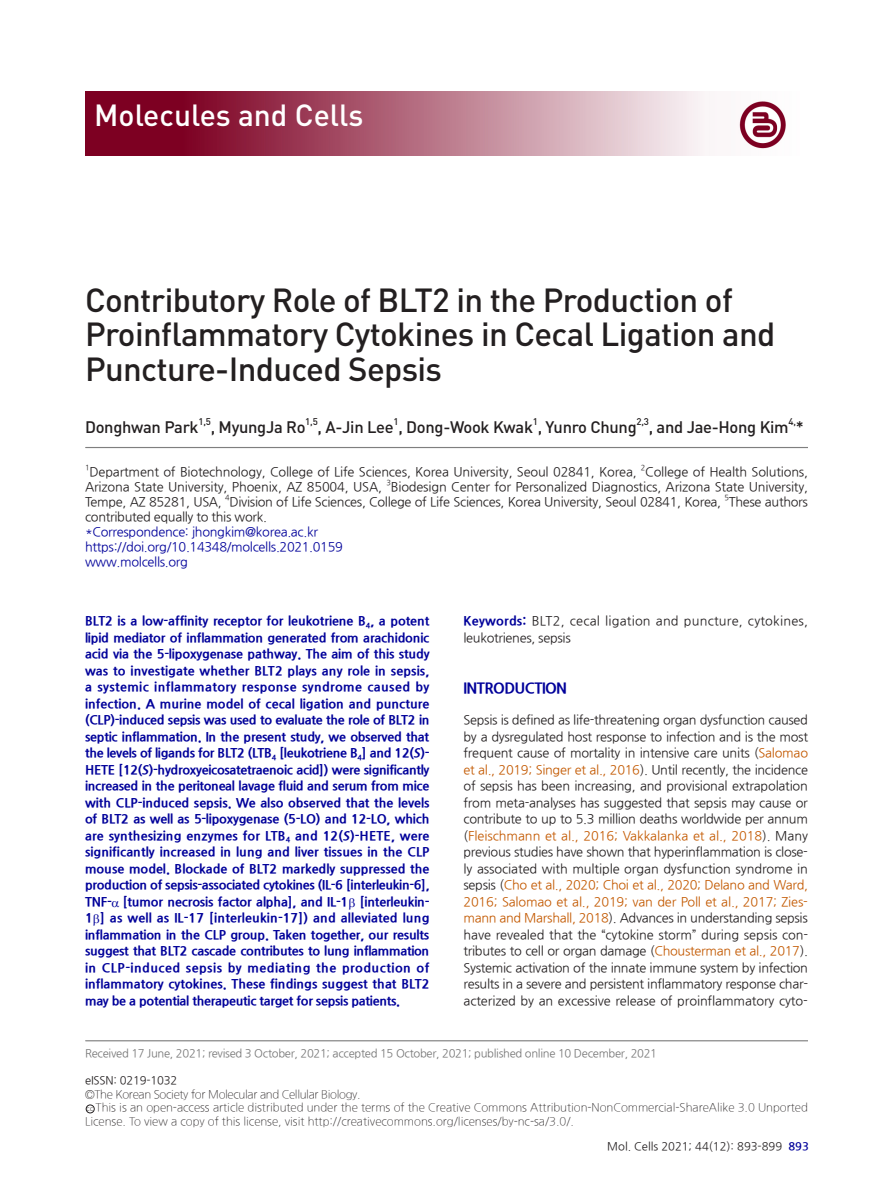
<style>
.page{position:relative;width:893px;height:1191px;background:#fff}
.page>*{position:absolute;margin:0;border:0;box-sizing:border-box;transform-origin:0 0}
.t1{font:500 33px/34.5px "DIN Pro";letter-spacing:-.02em;color:#231f20}
.t2{font:500 30.15px "DIN Pro";color:#fff}
.t3{font:500 16.5px "DIN Pro";letter-spacing:-.02em;color:#231f20}
.t4{font:800 15px "Nanum Gothic";letter-spacing:-.04em;color:#00009a}
.t5{font:12.75px/16.5px "Nanum Gothic";letter-spacing:-.015em;color:#231f20;text-align:justify}
.t6{font:800 12.75px/16.5px "Nanum Gothic";letter-spacing:-.025em;color:#00009a;text-align:justify}
.t7{font:12.75px/15px "Nanum Gothic";letter-spacing:-.025em;color:#00009a}
.t8{font:12.75px/16.5px "Nanum Gothic";letter-spacing:.015em;color:#231f20}
.t9{font:300 11.25px/13.5px "Nanum Gothic";color:#231f20}
.t10{font:11.25px "Nanum Gothic";letter-spacing:-.025em;color:#777}
.t11{font:11.25px "Nanum Gothic";color:#231f20}
.t12{font:500 9.6px "DIN Pro";color:#231f20}
.t13{font:7.5px "Nanum Gothic";color:#231f20}
.s1{font-style:italic}
.s2{font-weight:800;color:#00009a}
.s3{color:#c35900}
.s4{font-family:"DIN Pro";font-size:7.5px}
.s5{font-weight:700;color:#00009a}
</style>
<div class="page">
<img style="left:85px;top:91px;width:701px;height:65px">
<hr style="left:86px;top:447px;width:722px;height:1px;background:#7f7f7f">
<hr style="left:86px;top:1040px;width:722px;height:1px;background:#7f7f7f">
<div style="left:86px;top:1104px;width:9px;height:9px;border:1px solid #231f20;border-radius:50%"></div>
<h2 class="t2" style="left:94px;top:94px;width:271px">Molecules and Cells</h2>
<h1 class="t1" style="left:85px;top:281px;width:692px">Contributory Role of BLT2 in the Production of<br>Proinflammatory Cytokines in Cecal Ligation and<br>Puncture-Induced Sepsis</h1>
<p class="t3" style="left:85px;top:416px;width:115px">Donghwan Park</p>
<p class="t12" style="left:198px;top:415px;width:14px">1,5</p>
<p class="t3" style="left:211px;top:416px;width:96px">, MyungJa Ro</p>
<p class="t12" style="left:305px;top:415px;width:14px">1,5</p>
<p class="t3" style="left:318px;top:416px;width:321px">, A-Jin Lee , Dong-Wook Kwak , Yunro Chung</p>
<p class="t12" style="left:393px;top:415px;width:7px">1</p>
<p class="t12" style="left:533px;top:415px;width:7px">1</p>
<p class="t12" style="left:636px;top:415px;width:14px">2,3</p>
<p class="t3" style="left:649px;top:416px;width:157px">, and Jae-Hong Kim *</p>
<p class="t12" style="left:788px;top:415px;width:9px">4,</p>
<p class="t13" style="left:85px;top:464px;width:6px">1</p>
<p class="t5" style="left:89px;top:463px;width:549px">Department of Biotechnology, College of Life Sciences, Korea University, Seoul 02841, Korea,</p>
<p class="t13" style="left:641px;top:464px;width:6px">2</p>
<p class="t5" style="left:645px;top:463px;width:164px">College of Health Solutions,</p>
<p class="t5" style="left:85px;top:478px;width:298px">Arizona State University, Phoenix, AZ 85004, USA,</p>
<p class="t13" style="left:386px;top:479px;width:6px">3</p>
<p class="t5" style="left:391px;top:478px;width:419px">Biodesign Center for Personalized Diagnostics, Arizona State University,</p>
<p class="t5" style="left:85px;top:493px;width:138px">Tempe, AZ 85281, USA,</p>
<p class="t13" style="left:225px;top:494px;width:6px">4</p>
<p class="t5" style="left:229px;top:493px;width:493px">Division of Life Sciences, College of Life Sciences, Korea University, Seoul 02841, Korea,</p>
<p class="t13" style="left:724px;top:494px;width:6px">5</p>
<p class="t5" style="left:729px;top:493px;width:81px">These authors</p>
<p class="t5" style="left:85px;top:508px;width:183px">contributed equally to this work.</p>
<p class="t7" style="left:85px;top:524px;width:259px">*Correspondence: jhongkim@korea.ac.kr https://doi.org/10.14348/molcells.2021.0159 www.molcells.org</p>
<p class="t6" style="left:85px;top:613px;width:346px">BLT2 is a low-affinity receptor for leukotriene B<sub>4</sub>, a potent lipid mediator of inflammation generated from arachidonic acid via the 5-lipoxygenase pathway. The aim of this study was to investigate whether BLT2 plays any role in sepsis, a systemic inflammatory response syndrome caused by infection. A murine model of cecal ligation and puncture (CLP)-induced sepsis was used to evaluate the role of BLT2 in septic inflammation. In the present study, we observed that the levels of ligands for BLT2 (LTB<sub>4</sub> [leukotriene B<sub>4</sub>] and 12(<span class="s1">S</span>)- HETE [12(<span class="s1">S</span>)-hydroxyeicosatetraenoic acid]) were significantly increased in the peritoneal lavage fluid and serum from mice with CLP-induced sepsis. We also observed that the levels of BLT2 as well as 5-lipoxygenase (5-LO) and 12-LO, which are synthesizing enzymes for LTB<sub>4</sub> and 12(<span class="s1">S</span>)-HETE, were significantly increased in lung and liver tissues in the CLP mouse model. Blockade of BLT2 markedly suppressed the production of sepsis-associated cytokines (IL-6 [interleukin-6], TNF- [tumor necrosis factor alpha], and IL-1 [interleukin-1 ] as well as IL-17 [interleukin-17]) and alleviated lung inflammation in the CLP group. Taken together, our results suggest that BLT2 cascade contributes to lung inflammation in CLP-induced sepsis by mediating the production of inflammatory cytokines. These findings suggest that BLT2 may be a potential therapeutic target for sepsis patients.</p>
<p class="t8" style="left:463px;top:613px;width:346px"><span class="s2">Keywords:</span> BLT2, cecal ligation and puncture, cytokines, leukotrienes, sepsis</p>
<p class="t4" style="left:463px;top:680px;width:105px">INTRODUCTION</p>
<p class="t5" style="left:463px;top:712px;width:346px">Sepsis is defined as life-threatening organ dysfunction caused by a dysregulated host response to infection and is the most frequent cause of mortality in intensive care units (<span class="s3">Salomao et al., 2019; Singer et al., 2016</span>). Until recently, the incidence of sepsis has been increasing, and provisional extrapolation from meta-analyses has suggested that sepsis may cause or contribute to up to 5.3 million deaths worldwide per annum (<span class="s3">Fleischmann et al., 2016; Vakkalanka et al., 2018</span>). Many previous studies have shown that hyperinflammation is close&shy;ly associated with multiple organ dysfunction syndrome in sepsis (<span class="s3">Cho et al., 2020; Choi et al., 2020; Delano and Ward, 2016; Salomao et al., 2019; van der Poll et al., 2017; Zies&shy;mann and Marshall, 2018</span>). Advances in understanding sepsis have revealed that the “cytokine storm” during sepsis con&shy;tributes to cell or organ damage (<span class="s3">Chousterman et al., 2017</span>).<br>Systemic activation of the innate immune system by infection results in a severe and persistent inflammatory response char&shy;acterized by an excessive release of proinflammatory cyto-</p>
<p class="t10" style="left:85px;top:1048px;width:574px">Received 17 June, 2021; revised 3 October, 2021; accepted 15 October, 2021; published online 10 December, 2021</p>
<p class="t11" style="left:85px;top:1075px;width:94px">eISSN: 0219-1032</p>
<p class="t9" style="left:85px;top:1087px;width:724px">©The Korean Society for Molecular and Cellular Biology.<br><span class="s4">cc</span> This is an open-access article distributed under the terms of the Creative Commons Attribution-NonCommercial-ShareAlike 3.0 Unported<br>License. To view a copy of this license, visit http://creativecommons.org/licenses/by-nc-sa/3.0/.</p>
<p class="t11" style="left:607px;top:1140px;width:203px">Mol. Cells 2021; 44(12): 893-899 <span class="s5">893</span></p>
</div>
